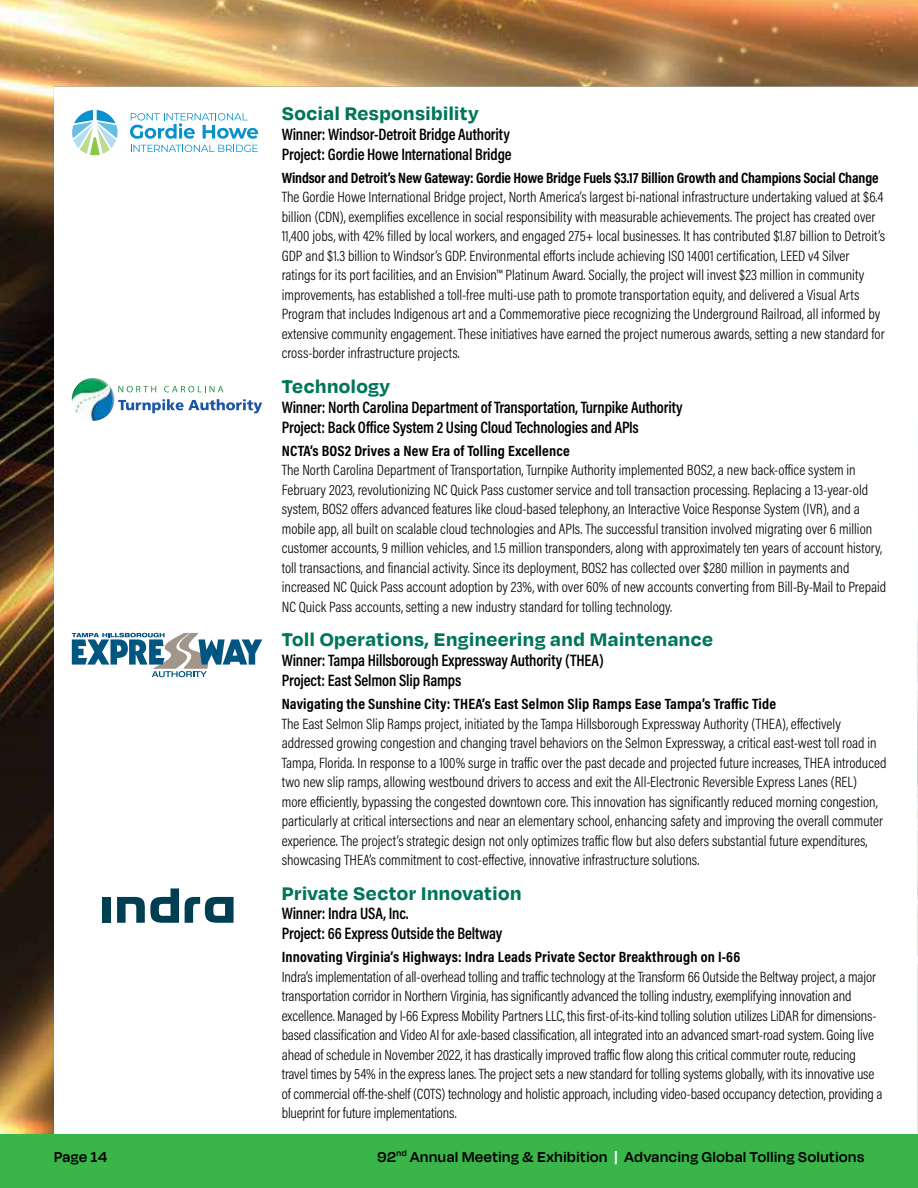
<style>
.page{position:relative;width:918px;height:1188px;background:#fff}
.page>*{position:absolute;margin:0;border:0;box-sizing:border-box;transform-origin:0 0}
.t1{font:100 21px "Degular Var Text";letter-spacing:.02em;color:#007559}
.t2{font:600 16.65px/20px "Acumin Pro Cond";letter-spacing:-.01em;color:#000;scale:.96 1}
.t3{font:100 16.5px "Degular Var Text";letter-spacing:.045em;color:#000}
.t4{font:300 15px/19.5px "Acumin Pro Cond";color:#000}
.t5{font:700 15px "Acumin Pro Cond";letter-spacing:.005em;color:#000}
.s1{color:#fff}
</style>
<div class="page">
<div style="left:0;top:1134px;width:918px;height:54px;background:#39b54a"></div>
<img style="left:0;top:0;width:918px;height:1134px">
<svg style="left:72px;top:633px;width:190px;height:44px"></svg>
<div style="left:102px;top:897px;width:9px;height:26px;background:#003e51"></div>
<svg style="left:117px;top:888px;width:62px;height:35px"></svg>
<svg style="left:185px;top:897px;width:49px;height:26px"></svg>
<svg style="left:131px;top:145px;width:127px;height:7px"></svg>
<svg style="left:130px;top:113px;width:128px;height:26px"></svg>
<svg style="left:72px;top:110px;width:46px;height:45px"></svg>
<svg style="left:73px;top:379px;width:189px;height:40px"></svg>
<img style="left:72px;top:378px;width:43px;height:43px;border-radius:21px">
<img style="left:917px;top:368px;width:1px;height:766px">
<h1 class="t1" style="left:282px;top:100px;width:198px">Social Responsibility</h1>
<p class="t2" style="left:282px;top:124px;width:241px">Winner: Windsor-Detroit Bridge Authority<br>Project: Gordie Howe International Bridge</p>
<p class="t5" style="left:282px;top:168px;width:598px">Windsor and Detroit’s New Gateway: Gordie Howe Bridge Fuels $3.17 Billion Growth and Champions Social Change</p>
<p class="t4" style="left:282px;top:187px;width:605px">The Gordie Howe International Bridge project, North America’s largest bi-national infrastructure undertaking valued at $6.4 billion (CDN), exemplifies excellence in social responsibility with measurable achievements. The project has created over 11,400 jobs, with 42% filled by local workers, and engaged 275+ local businesses. It has contributed $1.87 billion to Detroit’s GDP and $1.3 billion to Windsor’s GDP. Environmental efforts include achieving ISO 14001 certification, LEED v4 Silver ratings for its port facilities, and an Envision™ Platinum Award. Socially, the project will invest $23 million in community improvements, has established a toll-free multi-use path to promote transportation equity, and delivered a Visual Arts Program that includes Indigenous art and a Commemorative piece recognizing the Underground Railroad, all informed by extensive community engagement. These initiatives have earned the project numerous awards, setting a new standard for cross-border infrastructure projects.</p>
<h1 class="t1" style="left:282px;top:373px;width:110px">Technology</h1>
<p class="t2" style="left:282px;top:397px;width:419px">Winner: North Carolina Department of Transportation, Turnpike Authority<br>Project: Back Office System 2 Using Cloud Technologies and APIs</p>
<p class="t5" style="left:282px;top:441px;width:290px">NCTA’s BOS2 Drives a New Era of Tolling Excellence</p>
<p class="t4" style="left:282px;top:460px;width:606px">The North Carolina Department of Transportation, Turnpike Authority implemented BOS2, a new back-office system in February 2023, revolutionizing NC Quick Pass customer service and toll transaction processing. Replacing a 13-year-old system, BOS2 offers advanced features like cloud-based telephony, an Interactive Voice Response System (IVR), and a mobile app, all built on scalable cloud technologies and APIs. The successful transition involved migrating over 6 million customer accounts, 9 million vehicles, and 1.5 million transponders, along with approximately ten years of account history, toll transactions, and financial activity. Since its deployment, BOS2 has collected over $280 million in payments and increased NC Quick Pass account adoption by 23%, with over 60% of new accounts converting from Bill-By-Mail to Prepaid NC Quick Pass accounts, setting a new industry standard for tolling technology.</p>
<h1 class="t1" style="left:282px;top:627px;width:433px">Toll Operations, Engineering and Maintenance</h1>
<p class="t2" style="left:282px;top:650px;width:337px">Winner: Tampa Hillsborough Expressway Authority (THEA)<br>Project: East Selmon Slip Ramps</p>
<p class="t5" style="left:282px;top:694px;width:496px">Navigating the Sunshine City: THEA’s East Selmon Slip Ramps Ease Tampa’s Traffic Tide</p>
<p class="t4" style="left:282px;top:713px;width:606px">The East Selmon Slip Ramps project, initiated by the Tampa Hillsborough Expressway Authority (THEA), effectively addressed growing congestion and changing travel behaviors on the Selmon Expressway, a critical east-west toll road in Tampa, Florida. In response to a 100% surge in traffic over the past decade and projected future increases, THEA introduced two new slip ramps, allowing westbound drivers to access and exit the All-Electronic Reversible Express Lanes (REL)<br>more efficiently, bypassing the congested downtown core. This innovation has significantly reduced morning congestion, particularly at critical intersections and near an elementary school, enhancing safety and improving the overall commuter experience. The project’s strategic design not only optimizes traffic flow but also defers substantial future expenditures, showcasing THEA’s commitment to cost-effective, innovative infrastructure solutions.</p>
<h1 class="t1" style="left:282px;top:880px;width:241px">Private Sector Innovation</h1>
<p class="t2" style="left:282px;top:903px;width:231px">Winner: Indra USA, Inc.<br>Project: 66 Express Outside the Beltway</p>
<p class="t5" style="left:282px;top:947px;width:460px">Innovating Virginia’s Highways: Indra Leads Private Sector Breakthrough on I-66</p>
<p class="t4" style="left:282px;top:967px;width:602px">Indra’s implementation of all-overhead tolling and traffic technology at the Transform 66 Outside the Beltway project, a major transportation corridor in Northern Virginia, has significantly advanced the tolling industry, exemplifying innovation and excellence. Managed by I-66 Express Mobility Partners LLC, this first-of-its-kind tolling solution utilizes LiDAR for dimensions&shy;based classification and Video AI for axle-based classification, all integrated into an advanced smart-road system. Going live ahead of schedule in November 2022, it has drastically improved traffic flow along this critical commuter route, reducing travel times by 54% in the express lanes. The project sets a new standard for tolling systems globally, with its innovative use of commercial off-the-shelf (COTS) technology and holistic approach, including video-based occupancy detection, providing a blueprint for future implementations.</p>
<p class="t3" style="left:54px;top:1146px;width:54px">Page 14</p>
<p class="t3" style="left:377px;top:1146px;width:488px">92<sup>nd</sup> Annual Meeting &amp; Exhibition <span class="s1">|</span> Advancing Global Tolling Solutions</p>
</div>
